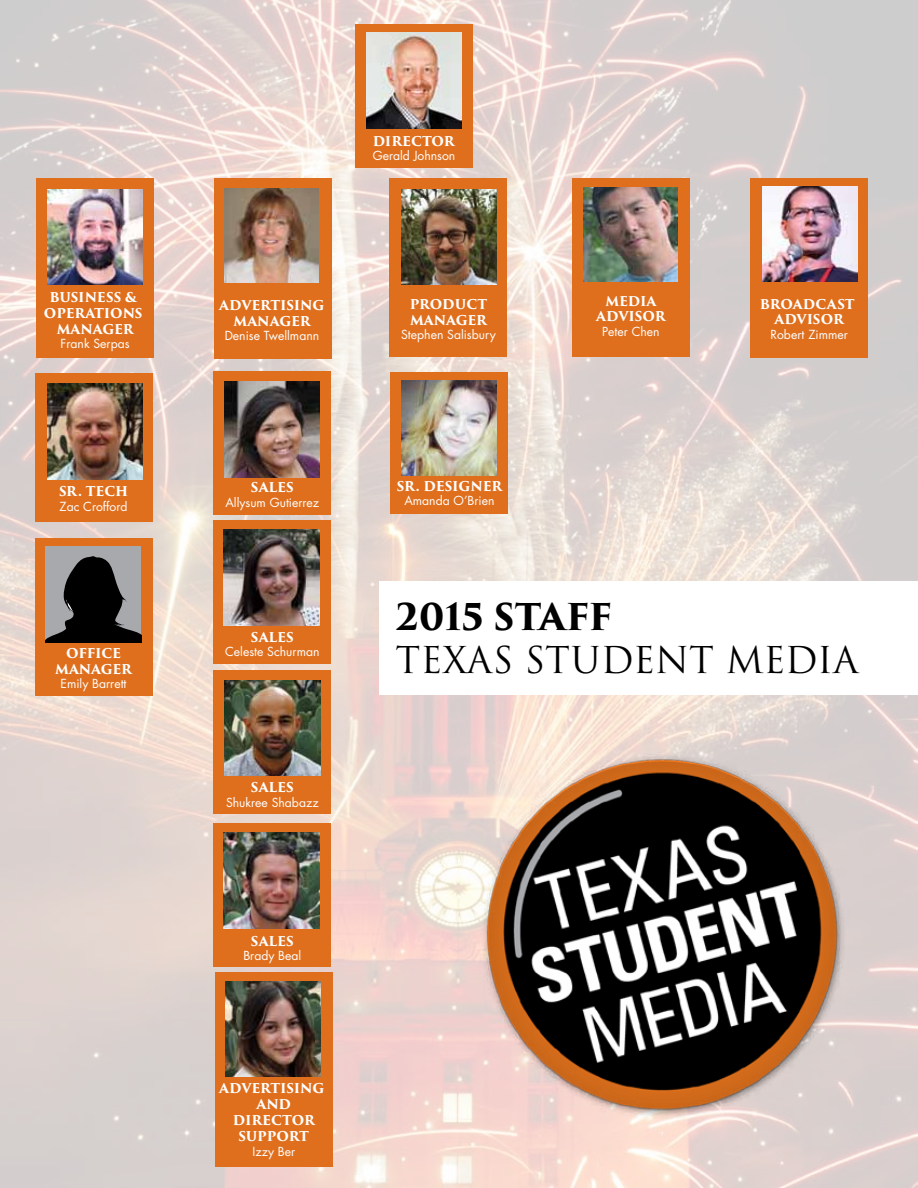
<style>
.page{position:relative;width:918px;height:1188px;background:#fff}
.page>*{position:absolute;margin:0;border:0;box-sizing:border-box;transform-origin:0 0}
.t1{font:36px "Trajan Pro 3";color:#000}
.t2{font:700 36px "Trajan Pro 3";color:#000}
.t3{font:700 13.2px/15.9px "Trajan Pro 3";letter-spacing:-.01em;color:#fff;text-align:center}
.t4{font:12.15px "Futura Std";color:#fff}
</style>
<div class="page">
<img style="left:0;top:0;width:918px;height:1188px">
<div style="left:380px;top:581px;width:538px;height:113px;background:#fff"></div>
<div style="left:391px;top:372px;width:117px;height:141px;background:#df6f1d"></div>
<div style="left:213px;top:371px;width:118px;height:144px;background:#df6f1d"></div>
<div style="left:213px;top:521px;width:118px;height:143px;background:#df6f1d"></div>
<div style="left:213px;top:670px;width:118px;height:143px;background:#df6f1d"></div>
<div style="left:213px;top:823px;width:118px;height:144px;background:#df6f1d"></div>
<div style="left:215px;top:973px;width:118px;height:194px;background:#df6f1d"></div>
<div style="left:35px;top:373px;width:117px;height:149px;background:#df6f1d"></div>
<div style="left:35px;top:538px;width:117px;height:157px;background:#df6f1d"></div>
<div style="left:355px;top:25px;width:118px;height:143px;background:#df6f1d"></div>
<div style="left:390px;top:179px;width:117px;height:178px;background:#df6f1d"></div>
<div style="left:214px;top:178px;width:118px;height:180px;background:#df6f1d"></div>
<div style="left:572px;top:178px;width:118px;height:179px;background:#df6f1d"></div>
<div style="left:750px;top:178px;width:118px;height:180px;background:#df6f1d"></div>
<img style="left:367px;top:33px;width:95px;height:95px">
<img style="left:225px;top:680px;width:95px;height:96px">
<img style="left:224px;top:833px;width:95px;height:95px">
<img style="left:47px;top:384px;width:96px;height:95px">
<img style="left:225px;top:981px;width:96px;height:96px">
<img style="left:224px;top:382px;width:96px;height:95px">
<img style="left:224px;top:530px;width:95px;height:95px">
<img style="left:401px;top:380px;width:96px;height:96px">
<div style="left:46px;top:546px;width:95px;height:96px;background:#a7a9ac"></div>
<svg style="left:46px;top:556px;width:95px;height:87px"></svg>
<div style="left:36px;top:178px;width:118px;height:180px;background:#df6f1d"></div>
<img style="left:47px;top:190px;width:96px;height:95px">
<img style="left:401px;top:190px;width:95px;height:95px">
<img style="left:224px;top:188px;width:95px;height:95px">
<img style="left:583px;top:187px;width:95px;height:95px">
<img style="left:762px;top:186px;width:95px;height:95px">
<img style="left:340px;top:726px;width:578px;height:416px">
<p class="t3" style="left:44px;top:289px;width:100px">BUSINESS &amp;<br>OPERATIONS<br>MANAGER</p>
<p class="t4" style="left:61px;top:336px;width:70px">Frank Serpas</p>
<p class="t3" style="left:59px;top:484px;width:71px">SR. TECH</p>
<p class="t4" style="left:60px;top:499px;width:70px">Zac Crofford</p>
<p class="t3" style="left:55px;top:645px;width:78px">OFFICE<br>MANAGER</p>
<p class="t4" style="left:61px;top:676px;width:67px">Emily Barrett</p>
<p class="t3" style="left:373px;top:133px;width:83px">DIRECTOR</p>
<p class="t4" style="left:373px;top:148px;width:84px">Gerald Johnson</p>
<p class="t3" style="left:219px;top:298px;width:107px">ADVERTISING<br>MANAGER</p>
<p class="t4" style="left:225px;top:328px;width:96px">Denise Twellmann</p>
<p class="t3" style="left:410px;top:297px;width:79px;text-align:left">PRODUCT<br>MANAGER</p>
<p class="t4" style="left:401px;top:327px;width:96px">Stephen Salisbury</p>
<p class="t3" style="left:596px;top:293px;width:71px">MEDIA<br>ADVISOR</p>
<p class="t4" style="left:602px;top:324px;width:59px">Peter Chen</p>
<p class="t3" style="left:760px;top:296px;width:96px">BROADCAST<br>ADVISOR</p>
<p class="t4" style="left:771px;top:327px;width:79px">Robert Zimmer</p>
<p class="t3" style="left:251px;top:480px;width:44px">SALES</p>
<p class="t4" style="left:225px;top:495px;width:95px">Allysum Gutierrez</p>
<p class="t3" style="left:251px;top:629px;width:44px">SALES</p>
<p class="t4" style="left:225px;top:644px;width:96px">Celeste Schurman</p>
<p class="t3" style="left:251px;top:780px;width:44px">SALES</p>
<p class="t4" style="left:226px;top:795px;width:94px">Shukree Shabazz</p>
<p class="t3" style="left:251px;top:933px;width:44px">SALES</p>
<p class="t4" style="left:243px;top:948px;width:59px">Brady Beal</p>
<p class="t3" style="left:219px;top:1081px;width:107px">ADVERTISING<br>AND<br>DIRECTOR<br>SUPPORT</p>
<p class="t4" style="left:252px;top:1143px;width:44px">Izzy Ber</p>
<p class="t3" style="left:397px;top:478px;width:107px">SR. DESIGNER</p>
<p class="t4" style="left:404px;top:493px;width:92px">Amanda O’Brien</p>
<h1 class="t2" style="left:396px;top:590px;width:218px">2015 Staff</h1>
<h1 class="t1" style="left:396px;top:635px;width:464px">TEXAS STUDENT MEDIA</h1>
</div>
